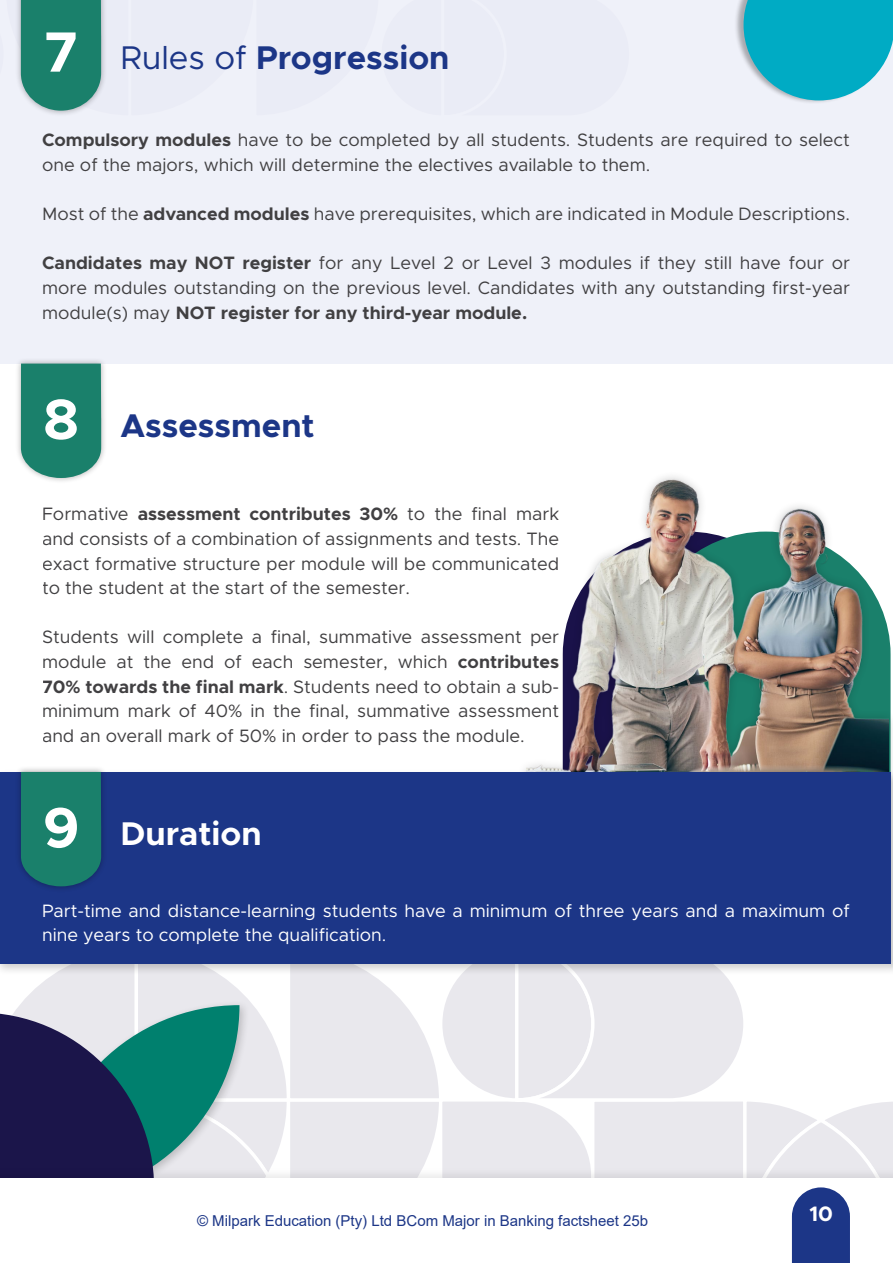
<style>
.page{position:relative;width:893px;height:1263px;background:#fff}
.page>*{position:absolute;margin:0;border:0;box-sizing:border-box;transform-origin:0 0}
.t1{font:700 33px "Metropolis";color:#1c3687}
.t2{font:700 33px "Metropolis";color:#fff}
.t3{font:700 21px "Metropolis";color:#fff}
.t4{font:18px/24.6px "Metropolis";color:#414042;text-align:justify}
.t5{font:18px/24.6px "Metropolis";color:#fff}
.t6{font:15px "Arial";color:#1c3687}
.s1{font-size:57px;color:#fff}
.s2{font-weight:400}
.s3{font-weight:700}
.s4{font-size:57px}
</style>
<div class="page">
<svg style="left:0;top:976px;width:893px;height:287px"></svg>
<div style="left:0;top:0;width:893px;height:364px;background:#eff1f9"></div>
<div style="left:15px;top:358px;width:92px;height:126px;background:#000;opacity:.3"></div>
<div style="left:21px;top:364px;width:80px;height:114px;background:#1a806b"></div>
<div style="left:734px;top:0;width:159px;height:104px;background:#000;opacity:.3"></div>
<svg style="left:743px;top:0;width:150px;height:100px"></svg>
<svg style="left:17px;top:0;width:89px;height:114px"></svg>
<div style="left:517px;top:470px;width:376px;height:317px;background:#000;opacity:.2"></div>
<img style="left:526px;top:470px;width:363px;height:298px">
<div style="left:0;top:768px;width:893px;height:208px;background:#000;opacity:.2"></div>
<div style="left:0;top:772px;width:890px;height:191px;background:#1c3687"></div>
<div style="left:15px;top:766px;width:92px;height:126px;background:#000;opacity:.3"></div>
<div style="left:21px;top:772px;width:80px;height:114px;background:#1a806b"></div>
<h1 class="t1" style="left:44px;top:37px;width:407px"><span class="s1">7</span> <span class="s2">Rules of</span> Progression</h1>
<p class="t4" style="left:42px;top:128px;width:809px"><span class="s3">Compulsory modules</span> have to be completed by all students. Students are required to select one of the majors, which will determine the electives available to them.</p>
<p class="t4" style="left:42px;top:202px;width:809px">Most of the <span class="s3">advanced modules</span> have prerequisites, which are indicated in Module Descriptions.</p>
<p class="t4" style="left:42px;top:251px;width:809px"><span class="s3">Candidates may NOT register</span> for any Level 2 or Level 3 modules if they still have four or more modules outstanding on the previous level. Candidates with any outstanding first-year module(s) may <span class="s3">NOT register for any third-year module.</span></p>
<h1 class="t1" style="left:43px;top:405px;width:273px"><span class="s1">8</span> Assessment</h1>
<p class="t4" style="left:42px;top:502px;width:519px">Formative <span class="s3">assessment contributes 30%</span> to the final mark and consists of a combination of assignments and tests. The exact formative structure per module will be communicated to the student at the start of the semester.</p>
<p class="t4" style="left:42px;top:625px;width:519px">Students will complete a final, summative assessment per module at the end of each semester, which <span class="s3">contributes 70% towards the final mark</span>. Students need to obtain a sub&shy;minimum mark of 40% in the final, summative assessment and an overall mark of 50% in order to pass the module.</p>
<h1 class="t2" style="left:43px;top:813px;width:221px"><span class="s4">9</span> Duration</h1>
<p class="t5" style="left:42px;top:898px;width:809px">Part-time and distance-learning students have a minimum of three years and a maximum of nine years to complete the qualification.</p>
<p class="t6" style="left:197px;top:1210px;width:453px">© Milpark Education (Pty) Ltd BCom Major in Banking factsheet 25b</p>
<p class="t3" style="left:809px;top:1200px;width:25px">10</p>
</div>
